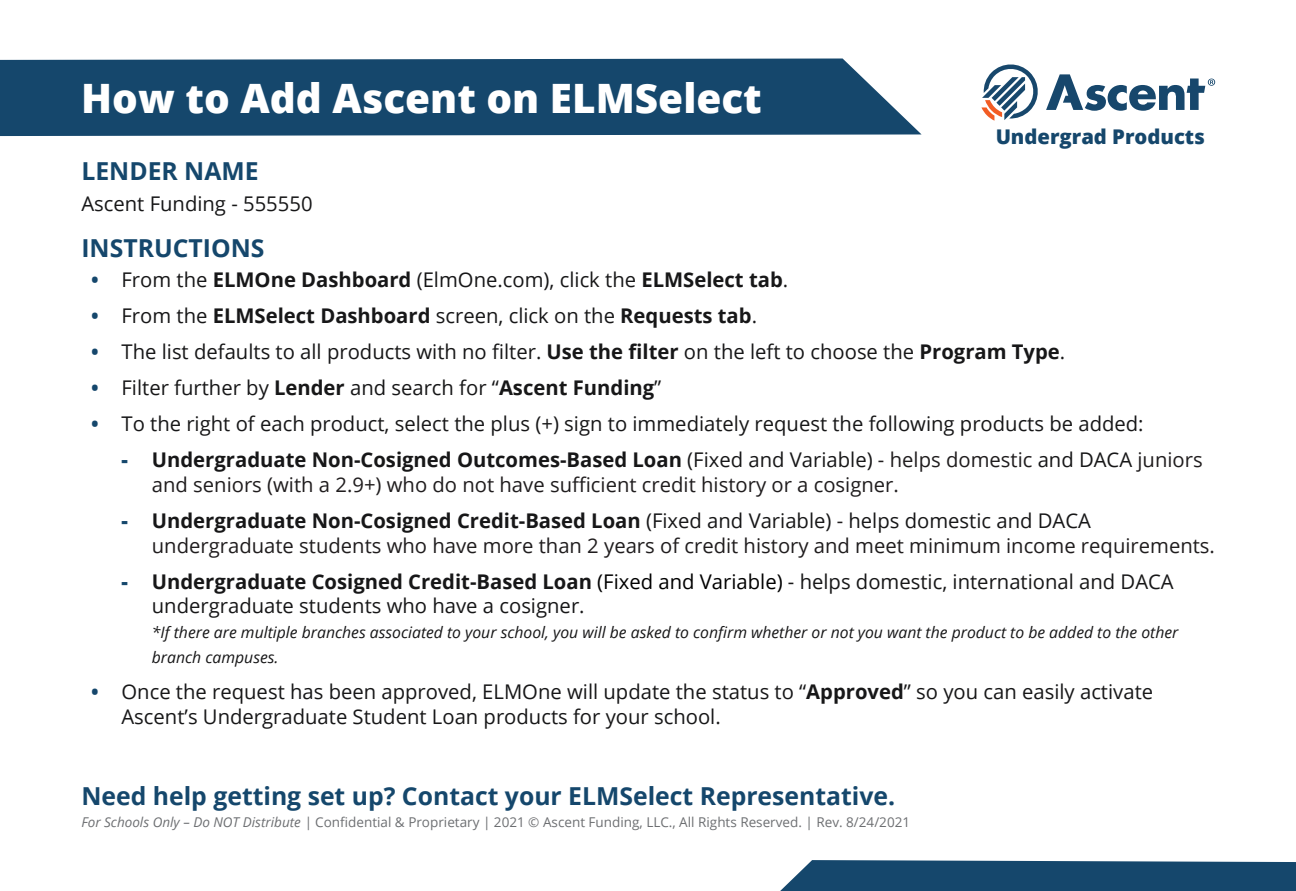
<style>
.page{position:relative;width:1296px;height:891px;background:#fff}
.page>*{position:absolute;margin:0;border:0;box-sizing:border-box;transform-origin:0 0}
.t1{font:800 40.5px "Open Sans";color:#fff}
.t2{font:700 24.75px "Open Sans";color:#15476c}
.t3{font:20.25px/24.8px "Open Sans";color:#171718}
.t4{font:20.25px/24.8px "Open Sans";color:#201d1e}
.t5{font:700 20.25px "Open Sans";color:#171718}
.t6{font:800 20.25px "Open Sans";color:#15476c}
.t7{font:italic 15.75px/24.8px "Open Sans";color:#171718}
.t8{font:13.5px "Open Sans";color:#6d6f72}
.s1{font-weight:700;color:#15476c}
.s2{font-weight:700}
.s3{color:#15476c}
.s4{font-weight:400}
.s5{font-weight:800;color:#15476c}
.s6{font-weight:700;color:#171718}
.s7{color:#171718}
.s8{color:#000}
.s9{font-style:italic}
.s10{color:#6e6f72}
</style>
<div class="page">
<div style="left:0;top:59px;width:922px;height:77px;background:#15476c"></div>
<svg style="left:780px;top:860px;width:516px;height:31px;background:#245275"></svg>
<svg style="left:981px;top:64px;width:57px;height:57px"></svg>
<svg style="left:1046px;top:74px;width:169px;height:37px"></svg>
<p class="t1" style="left:81px;top:67px;width:682px">How to Add Ascent on ELMSelect</p>
<p class="t6" style="left:996px;top:121px;width:211px">Undergrad Products</p>
<p class="t2" style="left:81px;top:153px;width:179px">LENDER NAME</p>
<p class="t3" style="left:81px;top:191px;width:233px">Ascent Funding - 555550</p>
<p class="t2" style="left:81px;top:231px;width:185px">INSTRUCTIONS</p>
<p class="t3" style="left:91px;top:266px;width:699px"><span class="s1">•</span> From the <span class="s2">ELMOne Dashboard</span> (ElmOne.com), click the <span class="s2">ELMSelect tab</span>.</p>
<p class="t5" style="left:91px;top:301px;width:667px"><span class="s3">•</span> <span class="s4">From the</span> ELMSelect Dashboard <span class="s4">screen, click on the</span> Requests tab<span class="s4">.</span></p>
<p class="t3" style="left:91px;top:339px;width:976px"><span class="s1">•</span> The list defaults to all products with no filter. <span class="s2">Use the filter</span> on the left to choose the <span class="s2">Program Type</span>.</p>
<p class="t3" style="left:91px;top:375px;width:572px"><span class="s1">•</span> Filter further by <span class="s2">Lender</span> and search for “<span class="s2">Ascent Funding</span>”</p>
<p class="t3" style="left:91px;top:411px;width:1054px"><span class="s1">•</span> To the right of each product, select the plus (+) sign to immediately request the following products be added:</p>
<p class="t4" style="left:152px;top:447px;width:1052px;text-indent:-30px"><span class="s5">-</span> <span class="s6">Undergraduate Non-Cosigned Outcomes-Based Loan</span> <span class="s7">(Fixed and Variable)</span> - helps domestic <span class="s7">and DACA</span> juniors and seniors (with a 2.9+) who do not have sufficient credit history or a cosigner.</p>
<p class="t4" style="left:152px;top:508px;width:1065px;text-indent:-30px"><span class="s5">-</span> <span class="s6">Undergraduate Non-Cosigned Credit-Based Loan</span> <span class="s7">(Fixed and Variable)</span> - <span class="s7">helps domestic and DACA </span>undergraduate students who have more than 2 years of credit history and meet minimum income requirements.</p>
<p class="t3" style="left:152px;top:568px;width:1023px;text-indent:-30px"><span class="s5">-</span> <span class="s2">Undergraduate Cosigned Credit-Based Loan</span> <span class="s8">(Fixed and Variable)</span> - helps domestic, international and DACA undergraduate students who have a cosigner.</p>
<p class="t7" style="left:152px;top:620px;width:1028px">*If there are multiple branches associated to your school, you will be asked to confirm whether or not you want the product to be added to the other branch campuses.</p>
<p class="t3" style="left:122px;top:679px;width:1033px;text-indent:-30px"><span class="s1">•</span> Once the request has been approved, ELMOne will update the status to “<span class="s2">Approved</span>” so you can easily activate<br>Ascent’s Undergraduate Student Loan products for your school.</p>
<p class="t2" style="left:81px;top:778px;width:815px">Need help getting set up? Contact your ELMSelect Representative.</p>
<p class="t8" style="left:81px;top:812px;width:830px"><span class="s9">For Schools Only – Do NOT Distribute |</span> Confidential &amp; Proprietary | 2021 <span class="s10">©</span> Ascent Funding, LLC., All Rights Reserved. | Rev. 8/24/2021</p>
</div>
